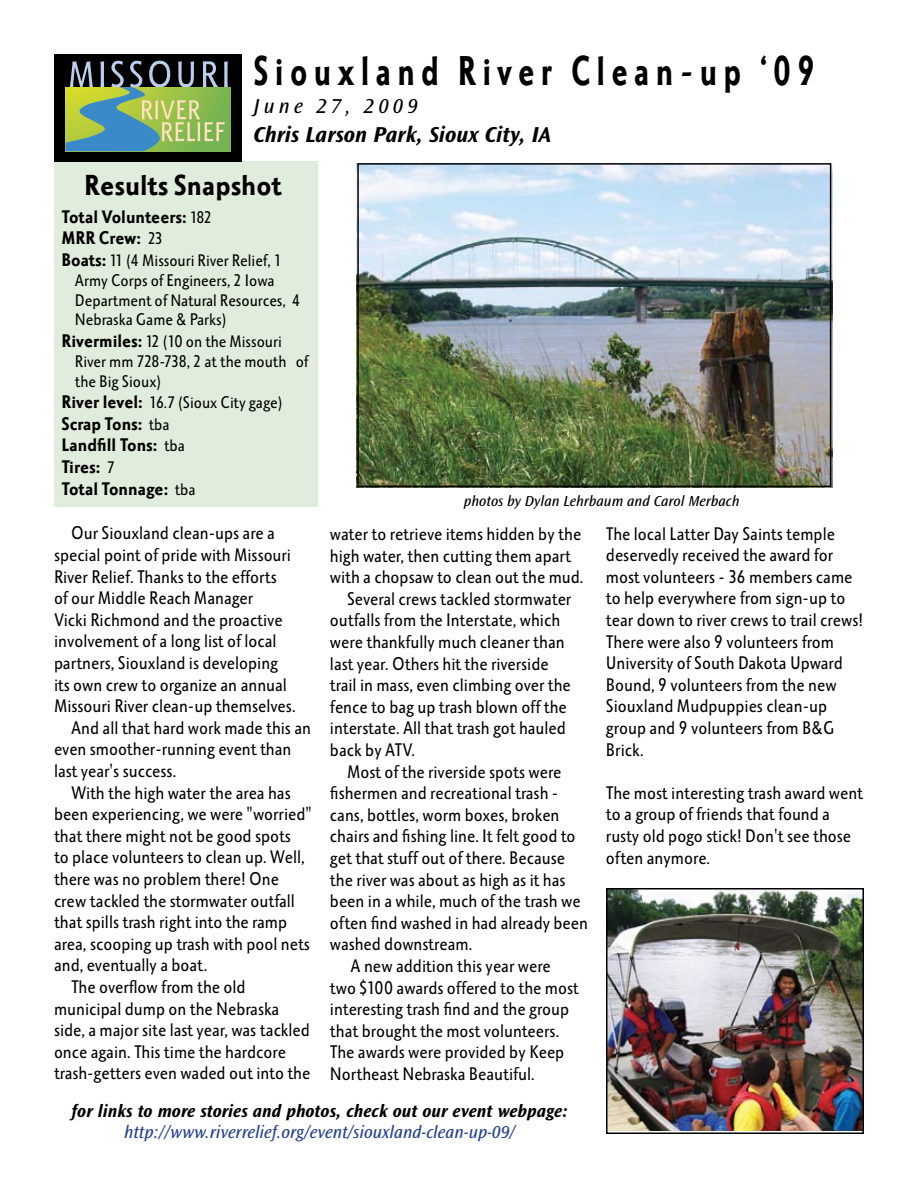
<style>
.page{position:relative;width:918px;height:1188px;background:#fff}
.page>*{position:absolute;margin:0;border:0;box-sizing:border-box;transform-origin:0 0}
.t1{font:700 40.95px "Octone ITC";letter-spacing:.19em;color:#000;scale:.81 1}
.t2{font:700 28.5px "Octone ITC";color:#000}
.t3{font:22.5px "Ocean Sans MT Bold Italic Os F";color:#000}
.t4{font:italic 21px "Ocean Sans";letter-spacing:.2em;color:#000}
.t5{font:18px/21.6px "Octone ITC";color:#000}
.t6{font:700 18px/21.6px "Octone ITC";color:#000}
.t7{font:18px "Ocean Sans MT Bold Italic Os F";color:#000}
.t8{font:italic 18px "Ocean Sans";color:#25408f}
.t9{font:16.5px/19.8px "Octone ITC";color:#000}
.t10{font:italic 15px "Ocean Sans";color:#000}
.s1{font-weight:400;font-size:16.5px}
.s2{font-weight:700;font-size:18px}
</style>
<div class="page">
<div style="left:54px;top:161px;width:264px;height:346px;background:#e1eddc"></div>
<div style="left:54px;top:54px;width:187px;height:107px;background:#000"></div>
<svg style="left:65px;top:61px;width:163px;height:90px"></svg>
<img style="left:360px;top:164px;width:472px;height:323px">
<img style="left:609px;top:891px;width:252px;height:240px">
<div style="left:357px;top:163px;width:474px;height:324px;border:2px solid #000"></div>
<div style="left:606px;top:888px;width:258px;height:246px;border:2px solid #000"></div>
<h1 class="t1" style="left:254px;top:45px;width:695px">Siouxland River Clean-up ‘09</h1>
<p class="t4" style="left:254px;top:95px;width:166px">June 27, 2009</p>
<p class="t3" style="left:254px;top:122px;width:300px">Chris Larson Park, Sioux City, IA</p>
<h2 class="t2" style="left:84px;top:167px;width:199px">Results Snapshot</h2>
<p class="t6" style="left:62px;top:205px;width:152px">Total Volunteers: <span class="s1">182<br></span>MRR Crew: <span class="s1">23</span></p>
<p class="t9" style="left:75px;top:250px;width:227px;text-indent:-13px"><span class="s2">Boats:</span> 11 (4 Missouri River Relief, 1<br>Army Corps of Engineers, 2 Iowa<br>Department of Natural Resources, 4<br>Nebraska Game &amp; Parks)</p>
<p class="t9" style="left:75px;top:331px;width:235px;text-indent:-13px"><span class="s2">Rivermiles:</span> 12 (10 on the Missouri<br>River mm 728-738, 2 at the mouth of the Big Sioux)</p>
<p class="t9" style="left:62px;top:392px;width:222px"><span class="s2">River level:</span> 16.7 (Sioux City gage)</p>
<p class="t6" style="left:62px;top:412px;width:136px">Scrap Tons: <span class="s1">tba<br></span>Landfill Tons: <span class="s1">tba<br></span>Tires: <span class="s1">7<br></span>Total Tonnage: <span class="s1">tba</span></p>
<p class="t5" style="left:71px;top:522px;width:205px">Our Siouxland clean-ups are a</p>
<p class="t5" style="left:54px;top:544px;width:239px">special point of pride with Missouri</p>
<p class="t5" style="left:54px;top:565px;width:224px">River Relief. Thanks to the efforts</p>
<p class="t5" style="left:54px;top:587px;width:201px">of our Middle Reach Manager</p>
<p class="t5" style="left:54px;top:608px;width:230px">Vicki Richmond and the proactive</p>
<p class="t5" style="left:54px;top:630px;width:224px">involvement of a long list of local</p>
<p class="t5" style="left:54px;top:652px;width:226px">partners, Siouxland is developing</p>
<p class="t5" style="left:54px;top:673px;width:235px">its own crew to organize an annual</p>
<p class="t5" style="left:54px;top:695px;width:243px">Missouri River clean-up themselves.</p>
<p class="t5" style="left:71px;top:716px;width:242px">And all that hard work made this an</p>
<p class="t5" style="left:54px;top:738px;width:239px">even smoother-running event than</p>
<p class="t5" style="left:54px;top:760px;width:124px">last year's success.</p>
<p class="t5" style="left:71px;top:781px;width:221px">With the high water the area has</p>
<p class="t5" style="left:54px;top:803px;width:260px">been experiencing, we were "worried"</p>
<p class="t5" style="left:54px;top:824px;width:239px">that there might not be good spots</p>
<p class="t5" style="left:54px;top:846px;width:252px">to place volunteers to clean up. Well,</p>
<p class="t5" style="left:54px;top:868px;width:227px">there was no problem there! One</p>
<p class="t5" style="left:54px;top:889px;width:243px">crew tackled the stormwater outfall</p>
<p class="t5" style="left:54px;top:911px;width:235px">that spills trash right into the ramp</p>
<p class="t5" style="left:54px;top:932px;width:257px">area, scooping up trash with pool nets</p>
<p class="t5" style="left:54px;top:954px;width:155px">and, eventually a boat.</p>
<p class="t5" style="left:71px;top:976px;width:176px">The overflow from the old</p>
<p class="t5" style="left:54px;top:997px;width:227px">municipal dump on the Nebraska</p>
<p class="t5" style="left:54px;top:1019px;width:257px">side, a major site last year, was tackled</p>
<p class="t5" style="left:54px;top:1040px;width:233px">once again. This time the hardcore</p>
<p class="t5" style="left:54px;top:1062px;width:258px">trash-getters even waded out into the</p>
<p class="t10" style="left:464px;top:493px;width:277px">photos by Dylan Lehrbaum and Carol Merbach</p>
<p class="t5" style="left:330px;top:523px;width:253px">water to retrieve items hidden by the</p>
<p class="t5" style="left:330px;top:544px;width:243px">high water, then cutting them apart</p>
<p class="t5" style="left:330px;top:566px;width:255px">with a chopsaw to clean out the mud.</p>
<p class="t5" style="left:347px;top:587px;width:226px">Several crews tackled stormwater</p>
<p class="t5" style="left:330px;top:609px;width:232px">outfalls from the Interstate, which</p>
<p class="t5" style="left:330px;top:631px;width:236px">were thankfully much cleaner than</p>
<p class="t5" style="left:330px;top:652px;width:220px">last year. Others hit the riverside</p>
<p class="t5" style="left:330px;top:674px;width:242px">trail in mass, even climbing over the</p>
<p class="t5" style="left:330px;top:695px;width:238px">fence to bag up trash blown off the</p>
<p class="t5" style="left:330px;top:717px;width:237px">interstate. All that trash got hauled</p>
<p class="t5" style="left:330px;top:739px;width:86px">back by ATV.</p>
<p class="t5" style="left:347px;top:760px;width:216px">Most of the riverside spots were</p>
<p class="t5" style="left:330px;top:782px;width:230px">fishermen and recreational trash -</p>
<p class="t5" style="left:330px;top:803px;width:231px">cans, bottles, worm boxes, broken</p>
<p class="t5" style="left:330px;top:825px;width:247px">chairs and fishing line. It felt good to</p>
<p class="t5" style="left:330px;top:847px;width:237px">get that stuff out of there. Because</p>
<p class="t5" style="left:330px;top:868px;width:237px">the river was about as high as it has</p>
<p class="t5" style="left:330px;top:890px;width:252px">been in a while, much of the trash we</p>
<p class="t5" style="left:330px;top:911px;width:260px">often find washed in had already been</p>
<p class="t5" style="left:330px;top:933px;width:144px">washed downstream.</p>
<p class="t5" style="left:351px;top:955px;width:202px">A new addition this year were</p>
<p class="t5" style="left:330px;top:976px;width:250px">two $100 awards offered to the most</p>
<p class="t5" style="left:330px;top:998px;width:241px">interesting trash find and the group</p>
<p class="t5" style="left:330px;top:1019px;width:231px">that brought the most volunteers.</p>
<p class="t5" style="left:330px;top:1041px;width:236px">The awards were provided by Keep</p>
<p class="t5" style="left:330px;top:1063px;width:206px">Northeast Nebraska Beautiful.</p>
<p class="t5" style="left:606px;top:522px;width:259px">The local Latter Day Saints temple deservedly received the award for most volunteers - 36 members came to help everywhere from sign-up to tear down to river crews to trail crews!<br>There were also 9 volunteers from<br>University of South Dakota Upward<br>Bound, 9 volunteers from the new<br>Siouxland Mudpuppies clean-up group and 9 volunteers from B&amp;G<br>Brick.</p>
<p class="t5" style="left:606px;top:782px;width:259px">The most interesting trash award went to a group of friends that found a rusty old pogo stick! Don't see those often anymore.</p>
<p class="t7" style="left:72px;top:1101px;width:498px">for links to more stories and photos, check out our event webpage:</p>
<p class="t8" style="left:124px;top:1122px;width:393px">http://www.riverrelief.org/event/siouxland-clean-up-09/</p>
</div>
